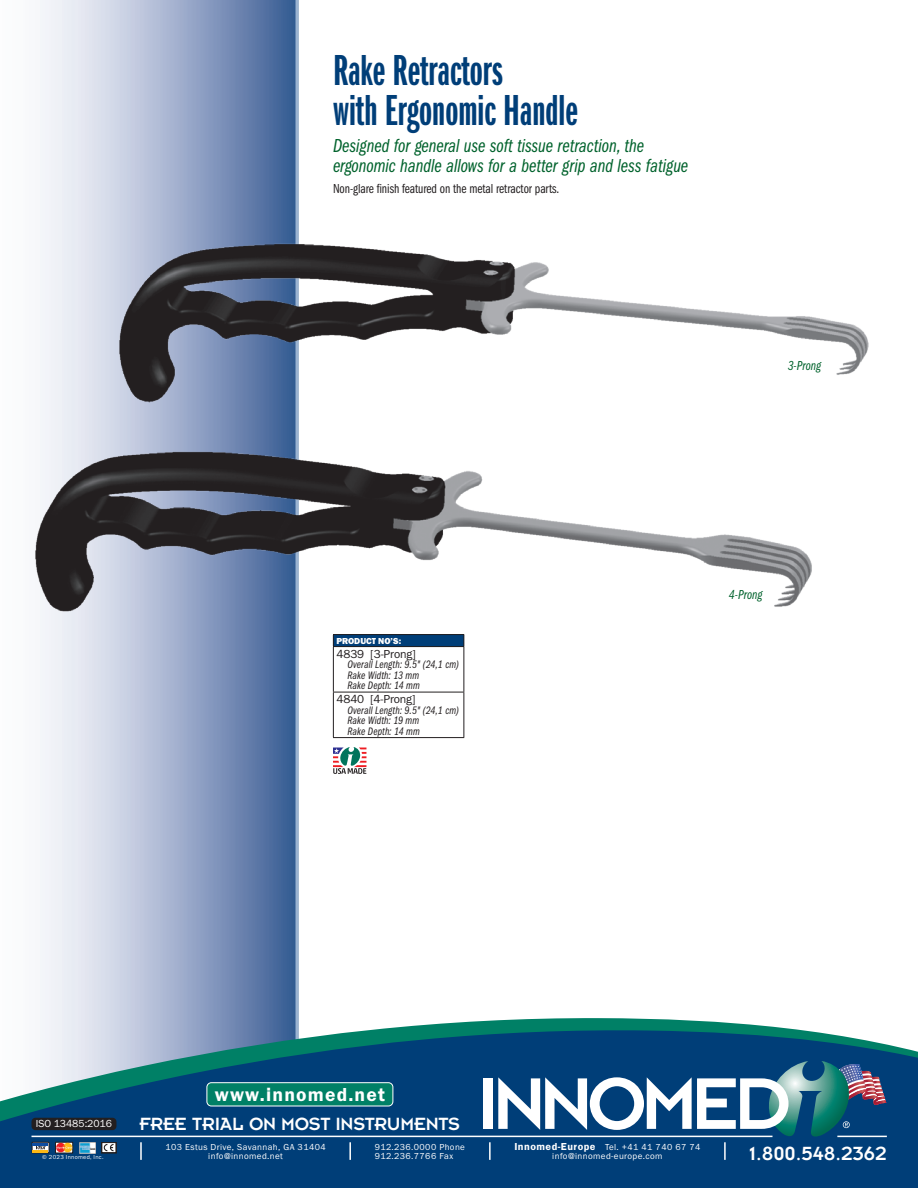
<style>
.page{position:relative;width:918px;height:1188px;background:#fff}
.page>*{position:absolute;margin:0;border:0;box-sizing:border-box;transform-origin:0 0}
.t1{font:45px/40.5px "ITC Franklin Gothic Std Dm X Cp";color:#003e78}
.t2{font:21px "Insignia LT Pro";color:#fff}
.t3{font:19.5px/19.5px "ITC Franklin Gothic Std Bk Cp It";color:#00622c}
.t4{font:19.5px "Insignia LT Pro";letter-spacing:-.01em;color:#fff}
.t5{font:19.5px "Franklin Gothic URW Dem";letter-spacing:.06em;color:#fff}
.t6{font:13.5px "ITC Franklin Gothic Std Bk Cp";letter-spacing:-.005em;color:#231f20}
.t7{font:13.5px "ITC Franklin Gothic Std Bk Cp It";letter-spacing:-.005em;color:#00622c}
.t8{font:12px "Franklin Gothic URW Boo";letter-spacing:-.005em;color:#231f20}
.t9{font:11.25px/10.5px "ITC Franklin Gothic Std Bk Cp It";letter-spacing:.01em;color:#231f20}
.t10{font:10.65px "Franklin Gothic URW Boo";letter-spacing:-.005em;color:#fff}
.t11{font:9px/9px "Franklin Gothic URW Boo";letter-spacing:.045em;color:#fff;text-align:center}
.t12{font:9px "Franklin Gothic URW Hea";letter-spacing:-.005em;color:#fff}
.t13{font:6px "Franklin Gothic URW Boo";letter-spacing:.045em;color:#fff}
.s1{font-family:"Franklin Gothic URW Dem";font-size:10.5px}
</style>
<div class="page">
<svg style="left:40px;top:0;width:256px;height:1018px;background:#a7b5d0"></svg>
<hr style="left:296px;top:0;width:2px;height:1044px;background:#cfd6e6">
<div style="left:333px;top:635px;width:131px;height:12px;background:#003e78"></div>
<hr style="left:333px;top:647px;width:1px;height:45px;background:#231f20">
<hr style="left:464px;top:647px;width:1px;height:45px;background:#231f20">
<hr style="left:333px;top:692px;width:1px;height:45px;background:#231f20">
<hr style="left:464px;top:692px;width:1px;height:45px;background:#231f20">
<hr style="left:333px;top:692px;width:131px;height:1px;background:#231f20">
<hr style="left:333px;top:737px;width:131px;height:1px;background:#231f20">
<hr style="left:333px;top:634px;width:131px;height:1px;background:#231f20">
<hr style="left:333px;top:646px;width:131px;height:1px;background:#231f20">
<svg style="left:333px;top:747px;width:33px;height:27px"></svg>
<img style="left:117px;top:242px;width:752px;height:163px">
<img style="left:35px;top:450px;width:777px;height:162px">
<svg style="left:0;top:1018px;width:918px;height:170px;background:#28638b"></svg>
<svg style="left:32px;top:1142px;width:17px;height:11px"></svg>
<hr style="left:33px;top:1143px;width:15px;height:3px;background:#0d4da1">
<svg style="left:55px;top:1142px;width:18px;height:11px"></svg>
<img style="left:79px;top:1142px;width:17px;height:11px">
<div style="left:101px;top:1142px;width:15px;height:11px;border:1px solid #231f20"></div>
<svg style="left:104px;top:1144px;width:10px;height:7px"></svg>
<div style="left:102px;top:1142px;width:14px;height:11px;border:1px solid #231f20"></div>
<div style="left:483px;top:1078px;width:10px;height:51px;background:#fff"></div>
<svg style="left:498px;top:1061px;width:388px;height:99px"></svg>
<div style="left:32px;top:1118px;width:84px;height:12px;background:#231f20;border-radius:4px"></div>
<div style="left:207px;top:1083px;width:186px;height:23px;background:#008066;border-radius:4px"></div>
<div style="left:207px;top:1082px;width:186px;height:24px;border:1px solid #fff;border-radius:4px"></div>
<h1 class="t1" style="left:333px;top:51px;width:246px">Rake Retractors<br>with Ergonomic Handle</h1>
<h3 class="t3" style="left:333px;top:136px;width:357px">Designed for general use soft tissue retraction, the ergonomic handle allows for a better grip and less fatigue</h3>
<h3 class="t6" style="left:333px;top:181px;width:228px">Non-glare finish featured on the metal retractor parts.</h3>
<h3 class="t7" style="left:788px;top:359px;width:35px">3-Prong</h3>
<p class="t12" style="left:336px;top:635px;width:67px">PRODUCT NO’S:</p>
<h3 class="t8" style="left:336px;top:646px;width:81px">4839 [3-Prong]</h3>
<p class="t9" style="left:348px;top:659px;width:113px">Overall Length: 9.5" (24,1 cm)<br>Rake Width: 13 mm<br>Rake Depth: 14 mm</p>
<h3 class="t8" style="left:336px;top:692px;width:81px">4840 [4-Prong]</h3>
<p class="t9" style="left:348px;top:705px;width:113px">Overall Length: 9.5" (24,1 cm)<br>Rake Width: 19 mm<br>Rake Depth: 14 mm</p>
<h3 class="t7" style="left:729px;top:587px;width:35px">4-Prong</h3>
<p class="t10" style="left:36px;top:1117px;width:78px">ISO 13485:2016</p>
<h3 class="t5" style="left:215px;top:1082px;width:172px">www.innomed.net</h3>
<h3 class="t4" style="left:140px;top:1114px;width:322px">FREE TRIAL ON MOST INSTRUMENTS</h3>
<p class="t11" style="left:166px;top:1142px;width:162px">103 Estus Drive, Savannah, GA 31404 info@innomed.net</p>
<p class="t11" style="left:375px;top:1142px;width:92px;text-align:left">912.236.0000 Phone<br>912.236.7766 Fax</p>
<p class="t11" style="left:514px;top:1142px;width:188px"><span class="s1">Innomed-Europe</span> Tel. +41 41 740 67 74</p>
<p class="t13" style="left:42px;top:1153px;width:63px">© 2023 Innomed, Inc.</p>
<p class="t11" style="left:552px;top:1151px;width:112px">info@innomed-europe.com</p>
<h2 class="t2" style="left:749px;top:1143px;width:139px">1.800.548.2362</h2>
</div>
